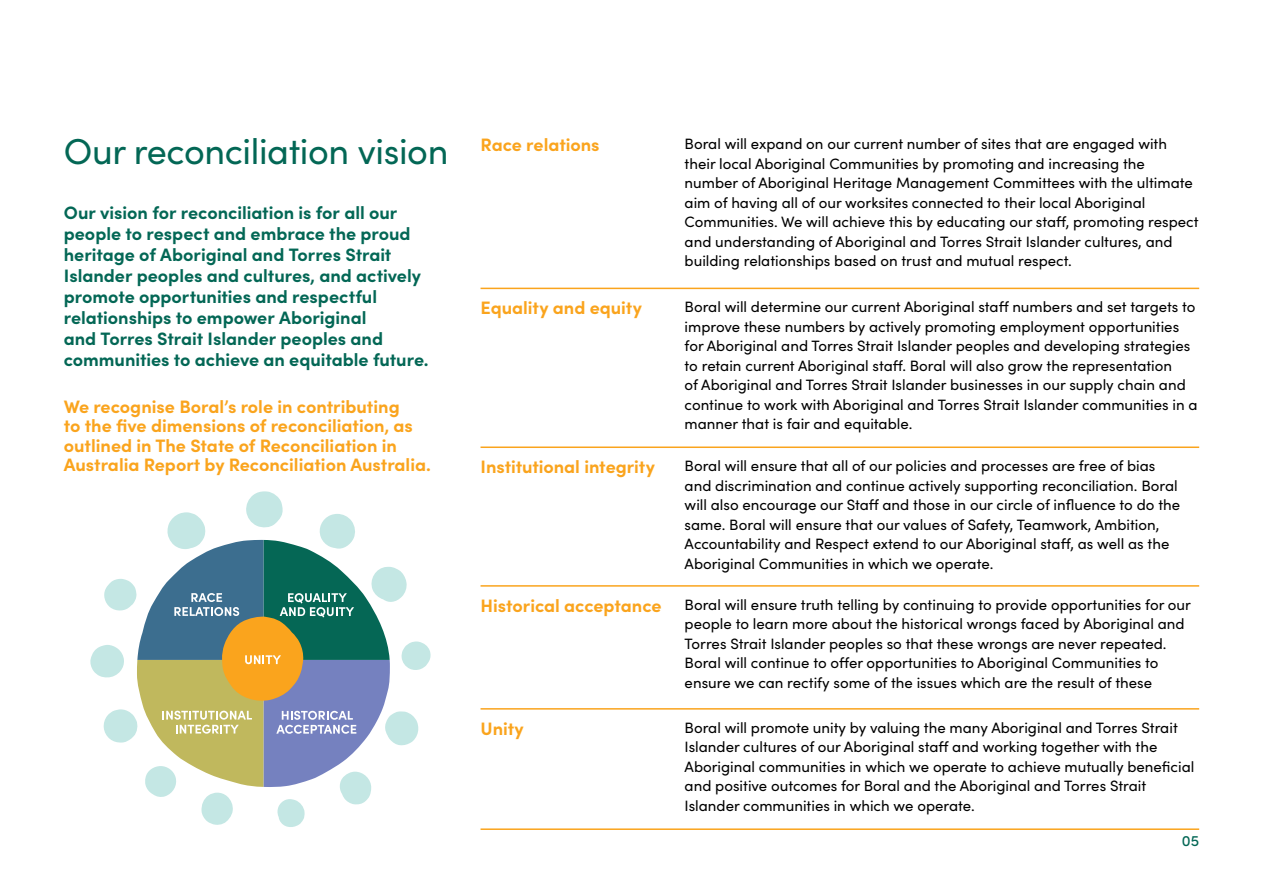
<style>
.page{position:relative;width:1263px;height:893px;background:#fff}
.page>*{position:absolute;margin:0;border:0;box-sizing:border-box;transform-origin:0 0}
.t1{font:36px "Sofia Pro";letter-spacing:-.01em;color:#036755}
.t2{font:700 18px/21px "Sofia Pro";color:#036755}
.t3{font:700 18px/19.5px "Sofia Pro";color:#faa41d}
.t4{font:15px/19.5px "Sofia Pro";color:#000}
.t5{font:500 15px "Sofia Pro";color:#036755}
</style>
<div class="page">
<hr style="left:480px;top:288px;width:719px;height:1px;background:#faa41d">
<hr style="left:480px;top:446px;width:719px;height:2px;background:#faa41d">
<hr style="left:480px;top:585px;width:719px;height:2px;background:#faa41d">
<hr style="left:480px;top:708px;width:719px;height:2px;background:#faa41d">
<hr style="left:480px;top:828px;width:719px;height:2px;background:#faa41d">
<svg style="left:90px;top:491px;width:341px;height:336px"></svg>
<h1 class="t1" style="left:64px;top:125px;width:386px">Our reconciliation vision</h1>
<p class="t2" style="left:64px;top:201px;width:366px">Our vision for reconciliation is for all our people to respect and embrace the proud heritage of Aboriginal and Torres Strait Islander peoples and cultures, and actively promote opportunities and respectful relationships to empower Aboriginal<br>and Torres Strait Islander peoples and communities to achieve an equitable future.</p>
<p class="t3" style="left:64px;top:395px;width:369px">We recognise Boral’s role in contributing<br>to the five dimensions of reconciliation, as outlined in The State of Reconciliation in Australia Report by Reconciliation Australia.</p>
<p class="t3" style="left:480px;top:134px;width:121px">Race relations</p>
<p class="t4" style="left:685px;top:133px;width:515px">Boral will expand on our current number of sites that are engaged with their local Aboriginal Communities by promoting and increasing the number of Aboriginal Heritage Management Committees with the ultimate aim of having all of our worksites connected to their local Aboriginal Communities. We will achieve this by educating our staff, promoting respect and understanding of Aboriginal and Torres Strait Islander cultures, and building relationships based on trust and mutual respect.</p>
<p class="t3" style="left:480px;top:297px;width:163px">Equality and equity</p>
<p class="t4" style="left:685px;top:296px;width:514px">Boral will determine our current Aboriginal staff numbers and set targets to improve these numbers by actively promoting employment opportunities for Aboriginal and Torres Strait Islander peoples and developing strategies to retain current Aboriginal staff. Boral will also grow the representation<br>of Aboriginal and Torres Strait Islander businesses in our supply chain and continue to work with Aboriginal and Torres Strait Islander communities in a manner that is fair and equitable.</p>
<p class="t3" style="left:480px;top:456px;width:176px">Institutional integrity</p>
<p class="t4" style="left:685px;top:455px;width:497px">Boral will ensure that all of our policies and processes are free of bias and discrimination and continue actively supporting reconciliation. Boral will also encourage our Staff and those in our circle of influence to do the same. Boral will ensure that our values of Safety, Teamwork, Ambition, Accountability and Respect extend to our Aboriginal staff, as well as the Aboriginal Communities in which we operate.</p>
<p class="t3" style="left:480px;top:594px;width:183px">Historical acceptance</p>
<p class="t4" style="left:685px;top:594px;width:508px">Boral will ensure truth telling by continuing to provide opportunities for our people to learn more about the historical wrongs faced by Aboriginal and Torres Strait Islander peoples so that these wrongs are never repeated.<br>Boral will continue to offer opportunities to Aboriginal Communities to ensure we can rectify some of the issues which are the result of these</p>
<p class="t3" style="left:480px;top:717px;width:45px">Unity</p>
<p class="t4" style="left:685px;top:717px;width:511px">Boral will promote unity by valuing the many Aboriginal and Torres Strait Islander cultures of our Aboriginal staff and working together with the Aboriginal communities in which we operate to achieve mutually beneficial and positive outcomes for Boral and the Aboriginal and Torres Strait Islander communities in which we operate.</p>
<p class="t5" style="left:1182px;top:830px;width:19px">05</p>
</div>
